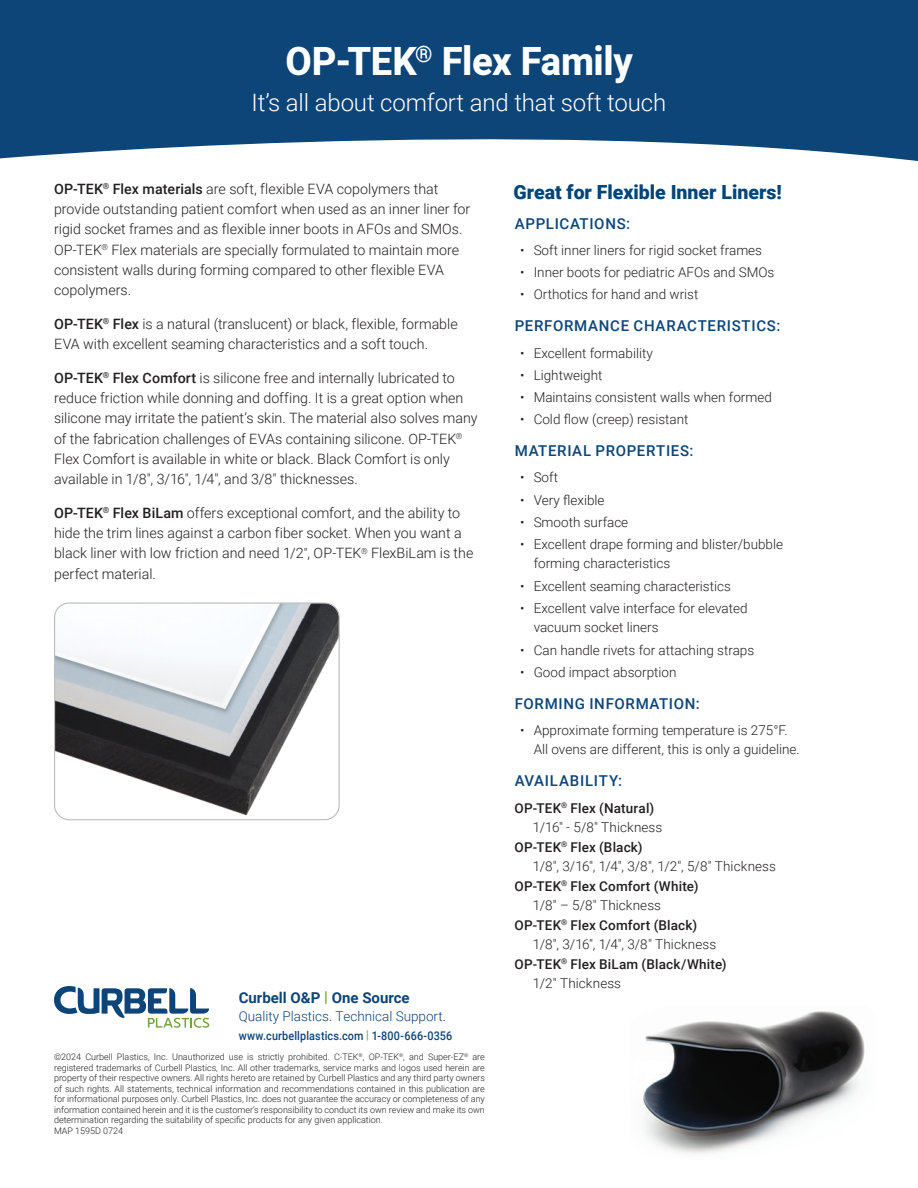
<style>
.page{position:relative;width:918px;height:1188px;background:#fff}
.page>*{position:absolute;margin:0;border:0;box-sizing:border-box;transform-origin:0 0}
.t1{font:800 39px "Heebo";letter-spacing:-.01em;color:#fff}
.Subhead{font:300 24px "Roboto";letter-spacing:-.005em;color:#fff}
.t2{font:900 19.5px "Roboto";color:#004578}
.TITLES{font:500 15px "Roboto";letter-spacing:.045em;color:#0d4578}
.t3{font:700 15px "Roboto";color:#0d4578}
.Paragraph_Front{font:300 14.25px/20.2px "Roboto";color:#231f20}
.Availability_light{font:300 13.5px/19.5px "Roboto";color:#231f20}
.Availability_bold{font:500 13.5px "Roboto";letter-spacing:.015em;color:#231f20}
.t4{font:300 13.5px "Roboto";color:#0d4578}
.t5{font:500 12px "Roboto";letter-spacing:.015em;color:#0d4578;scale:.9 1}
.copyright{font:300 9px/10.5px "Roboto";color:#231f20;text-align:justify}
.s1{font-weight:500}
.s2{font-size:13.5px}
.s3{color:#72a541}
</style>
<div class="page">
<svg style="left:54px;top:986px;width:155px;height:42px"></svg>
<svg style="left:0;top:0;width:918px;height:161px;background:#235684"></svg>
<img style="left:56px;top:604px;width:282px;height:216px">
<div style="left:54px;top:602px;width:286px;height:218px;border:1px solid #bcbdc0;border-radius:15px"></div>
<img style="left:640px;top:1011px;width:225px;height:143px">
<p class="t1" style="left:286px;top:34px;width:349px">OP-TEK<sup>®</sup> Flex Family</p>
<p class="Subhead" style="left:252px;top:86px;width:416px">It’s all about comfort and that soft touch</p>
<p class="Paragraph_Front" style="left:54px;top:178px;width:418px"><span class="s1">OP-TEK</span><sup>®</sup> <span class="s1">Flex materials</span> are soft, flexible EVA copolymers that provide outstanding patient comfort when used as an inner liner for rigid socket frames and as flexible inner boots in AFOs and SMOs.<br>OP-TEK<sup>®</sup> Flex materials are specially formulated to maintain more consistent walls during forming compared to other flexible EVA copolymers.</p>
<p class="Paragraph_Front" style="left:54px;top:313px;width:405px"><span class="s1">OP-TEK</span><sup>®</sup> <span class="s1">Flex</span> is a natural (translucent) or black, flexible, formable<br>EVA with excellent seaming characteristics and a soft touch.</p>
<p class="Paragraph_Front" style="left:54px;top:367px;width:425px"><span class="s1">OP-TEK</span><sup>®</sup> <span class="s1">Flex Comfort</span> is silicone free and internally lubricated to reduce friction while donning and doffing. It is a great option when silicone may irritate the patient’s skin. The material also solves many of the fabrication challenges of EVAs containing silicone. OP-TEK<sup>® </sup>Flex Comfort is available in white or black. Black Comfort is only available in 1/8″, 3/16", 1/4", and 3/8" thicknesses.</p>
<p class="Paragraph_Front" style="left:54px;top:502px;width:421px"><span class="s1">OP-TEK</span><sup>®</sup> <span class="s1">Flex BiLam</span> offers exceptional comfort, and the ability to hide the trim lines against a carbon fiber socket. When you want a black liner with low friction and need 1/2<span class="s2">″</span>, OP-TEK<sup>®</sup> FlexBiLam is the perfect material.</p>
<p class="t3" style="left:239px;top:987px;width:173px">Curbell O&amp;P <span class="s3">|</span> One Source</p>
<p class="t4" style="left:239px;top:1007px;width:209px">Quality Plastics. Technical Support.</p>
<p class="t5" style="left:239px;top:1028px;width:239px">www.curbellplastics.com <span class="s3">|</span> 1-800-666-0356</p>
<p class="copyright" style="left:54px;top:1052px;width:432px">©2024 Curbell Plastics, Inc. Unauthorized use is strictly prohibited. C-TEK<sup>®</sup>, OP-TEK<sup>®</sup>, and Super-EZ<sup>®</sup> are registered trademarks of Curbell Plastics, Inc. All other trademarks, service marks and logos used herein are property of their respective owners. All rights hereto are retained by Curbell Plastics and any third party owners of such rights. All statements, technical information and recommendations contained in this publication are for informational purposes only. Curbell Plastics, Inc. does not guarantee the accuracy or completeness of any information contained herein and it is the customer’s responsibility to conduct its own review and make its own determination regarding the suitability of specific products for any given application.</p>
<p class="copyright" style="left:54px;top:1125px;width:71px">MAP 1595D 0724</p>
<p class="t2" style="left:513px;top:179px;width:270px">Great for Flexible Inner Liners!</p>
<p class="TITLES" style="left:515px;top:213px;width:117px">APPLICATIONS:</p>
<p class="Availability_light" style="left:520px;top:240px;width:243px">• Soft inner liners for rigid socket frames</p>
<p class="Availability_light" style="left:520px;top:262px;width:256px">• Inner boots for pediatric AFOs and SMOs</p>
<p class="Availability_light" style="left:520px;top:284px;width:180px">• Orthotics for hand and wrist</p>
<p class="TITLES" style="left:515px;top:315px;width:267px">PERFORMANCE CHARACTERISTICS:</p>
<p class="Availability_light" style="left:520px;top:342px;width:134px">• Excellent formability</p>
<p class="Availability_light" style="left:520px;top:365px;width:84px">• Lightweight</p>
<p class="Availability_light" style="left:520px;top:387px;width:253px">• Maintains consistent walls when formed</p>
<p class="Availability_light" style="left:520px;top:409px;width:170px">• Cold flow (creep) resistant</p>
<p class="TITLES" style="left:515px;top:440px;width:180px">MATERIAL PROPERTIES:</p>
<p class="Availability_light" style="left:520px;top:467px;width:39px">• Soft</p>
<p class="Availability_light" style="left:520px;top:489px;width:86px">• Very flexible</p>
<p class="Availability_light" style="left:520px;top:512px;width:110px">• Smooth surface</p>
<p class="Availability_light" style="left:534px;top:534px;width:251px;text-indent:-14px">• Excellent drape forming and blister/bubble forming characteristics</p>
<p class="Availability_light" style="left:520px;top:576px;width:212px">• Excellent seaming characteristics</p>
<p class="Availability_light" style="left:534px;top:598px;width:216px;text-indent:-14px">• Excellent valve interface for elevated vacuum socket liners</p>
<p class="Availability_light" style="left:520px;top:639px;width:236px">• Can handle rivets for attaching straps</p>
<p class="Availability_light" style="left:520px;top:662px;width:158px">• Good impact absorption</p>
<p class="TITLES" style="left:515px;top:693px;width:187px">FORMING INFORMATION:</p>
<p class="Availability_light" style="left:534px;top:720px;width:268px;text-indent:-14px">• Approximate forming temperature is 275°F.<br>All ovens are different, this is only a guideline.</p>
<p class="TITLES" style="left:515px;top:771px;width:109px">AVAILABILITY:</p>
<p class="Availability_bold" style="left:515px;top:798px;width:141px">OP-TEK<sup>®</sup> Flex (Natural)</p>
<p class="Availability_light" style="left:533px;top:817px;width:131px">1/16″ - 5/8″ Thickness</p>
<p class="Availability_bold" style="left:515px;top:837px;width:130px">OP-TEK<sup>®</sup> Flex (Black)</p>
<p class="Availability_light" style="left:533px;top:856px;width:245px">1/8″, 3/16″, 1/4″, 3/8″, 1/2″, 5/8″ Thickness</p>
<p class="Availability_bold" style="left:515px;top:876px;width:186px">OP-TEK<sup>®</sup> Flex Comfort (White)</p>
<p class="Availability_light" style="left:533px;top:895px;width:130px">1/8″ – 5/8″ Thickness</p>
<p class="Availability_bold" style="left:515px;top:915px;width:184px">OP-TEK<sup>®</sup> Flex Comfort (Black)</p>
<p class="Availability_light" style="left:533px;top:934px;width:185px">1/8″, 3/16″, 1/4″, 3/8″ Thickness</p>
<p class="Availability_bold" style="left:515px;top:954px;width:214px">OP-TEK<sup>®</sup> Flex BiLam (Black/White)</p>
<p class="Availability_light" style="left:533px;top:973px;width:90px">1/2″ Thickness</p>
</div>
